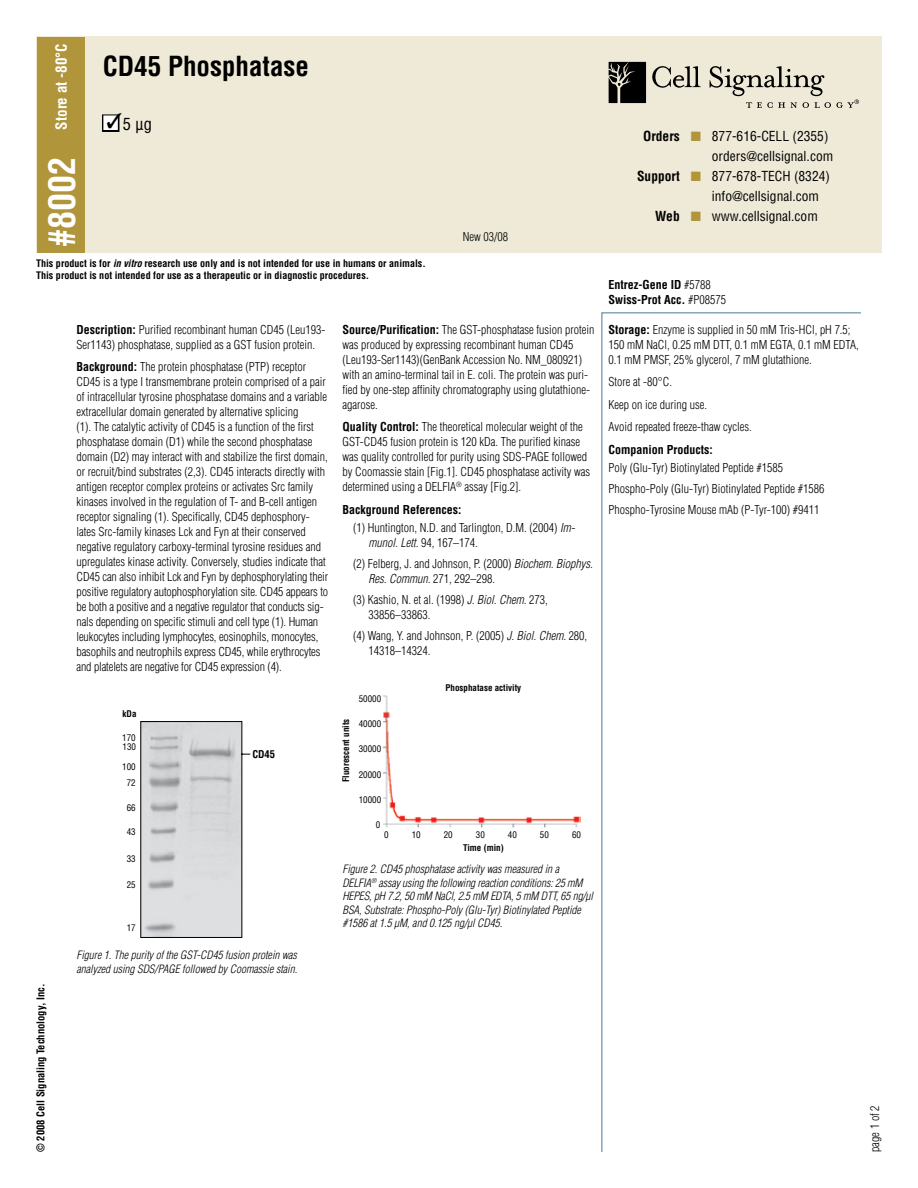
<style>
.page{position:relative;width:918px;height:1188px;background:#fff}
.page>*{position:absolute;margin:0;border:0;box-sizing:border-box;transform-origin:0 0}
.t1{font:700 condensed 36px "Helvetica";color:#fff}
.t2{font:700 condensed 27px "Helvetica";color:#000}
.t3{font:condensed 16.5px "Helvetica";color:#000}
.t4{font:700 condensed 15px "Helvetica";color:#fff}
.t5{font:condensed 13.5px "Helvetica";color:#000}
.t6{font:300 condensed 12px/15px "Helvetica";color:#000}
.t7{font:700 condensed 12px/15px "Helvetica";color:#000}
.t8{font:italic 300 condensed 11.25px/13.5px "Helvetica";color:#000}
.t9{font:700 condensed 10.5px "Helvetica";color:#000}
.t10{font:700 condensed 10.2px/12.1px "Helvetica";color:#000}
.t11{font:condensed 9px/9px "Helvetica";color:#000}
.t12{font:700 condensed 9px "Helvetica";color:#000}
.s1{color:#fff}
.s2{font-style:italic}
.s3{font-weight:700}
.s4{color:#b1953a}
.s5{font-weight:300}
</style>
<div class="page">
<svg style="left:601px;top:312px;width:260px;height:840px"></svg>
<div style="left:37px;top:36px;width:845px;height:217px;background:#efead8"></div>
<div style="left:37px;top:37px;width:48px;height:216px;background:#b1953a"></div>
<div style="left:102px;top:114px;width:17px;height:18px;border:3px solid #000"></div>
<svg style="left:609px;top:62px;width:37px;height:41px;background:#21201d"></svg>
<svg style="left:652px;top:66px;width:49px;height:22px"></svg>
<svg style="left:710px;top:66px;width:149px;height:42px"></svg>
<svg style="left:140px;top:721px;width:111px;height:217px;background:#cfd0d1"></svg>
<img style="left:383px;top:696px;width:197px;height:132px">
<svg style="left:107px;top:114px;width:13px;height:14px"></svg>
<p class="t4" style="left:52px;top:130px;width:88px;rotate:-90deg">Store at -80°C</p>
<h2 class="t2" style="left:103px;top:50px;width:208px">CD45 Phosphatase</h2>
<h3 class="t3" style="left:103px;top:114px;width:51px"><span class="s1">■</span> 5 µg</h3>
<h1 class="t1" style="left:39px;top:247px;width:91px;rotate:-90deg">#8002</h1>
<p class="t10" style="left:36px;top:257px;width:391px">This product is for <span class="s2">in vitro</span> research use only and is not intended for use in humans or animals.<br>This product is not intended for use as a therapeutic or in diagnostic procedures.</p>
<p class="t6" style="left:463px;top:229px;width:47px">New 03/08</p>
<p class="t9" style="left:34px;top:1152px;width:170px;rotate:-90deg">© 2008 Cell Signaling Technology, Inc.</p>
<p class="t6" style="left:76px;top:322px;width:250px"><span class="s3">Description:</span> Purified recombinant human CD45 (Leu193-<br>Ser1143) phosphatase, supplied as a GST fusion protein.</p>
<p class="t6" style="left:76px;top:359px;width:253px"><span class="s3">Background:</span> The protein phosphatase (PTP) receptor CD45 is a type I transmembrane protein comprised of a pair of intracellular tyrosine phosphatase domains and a variable extracellular domain generated by alternative splicing<br>(1). The catalytic activity of CD45 is a function of the first phosphatase domain (D1) while the second phosphatase domain (D2) may interact with and stabilize the first domain, or recruit/bind substrates (2,3). CD45 interacts directly with antigen receptor complex proteins or activates Src family kinases involved in the regulation of T- and B-cell antigen receptor signaling (1). Specifically, CD45 dephosphory&shy;lates Src-family kinases Lck and Fyn at their conserved negative regulatory carboxy-terminal tyrosine residues and upregulates kinase activity. Conversely, studies indicate that CD45 can also inhibit Lck and Fyn by dephosphorylating their positive regulatory autophosphorylation site. CD45 appears to be both a positive and a negative regulator that conducts sig&shy;nals depending on specific stimuli and cell type (1). Human leukocytes including lymphocytes, eosinophils, monocytes, basophils and neutrophils express CD45, while erythrocytes and platelets are negative for CD45 expression (4).</p>
<p class="t12" style="left:123px;top:709px;width:15px">kDa</p>
<p class="t11" style="left:122px;top:734px;width:15px">170<br>130</p>
<p class="t11" style="left:122px;top:758px;width:15px;line-height:16.4px;text-align:center">100<br>72</p>
<p class="t11" style="left:127px;top:803px;width:10px">66</p>
<p class="t11" style="left:127px;top:827px;width:10px">43</p>
<p class="t11" style="left:127px;top:854px;width:10px">33</p>
<p class="t11" style="left:127px;top:880px;width:10px">25</p>
<p class="t11" style="left:127px;top:923px;width:10px">17</p>
<p class="t9" style="left:252px;top:747px;width:24px">CD45</p>
<p class="t8" style="left:76px;top:948px;width:222px">Figure 1. The purity of the GST-CD45 fusion protein was analyzed using SDS/PAGE followed by Coomassie stain.</p>
<p class="t6" style="left:342px;top:322px;width:254px"><span class="s3">Source/Purification:</span> The GST-phosphatase fusion protein was produced by expressing recombinant human CD45 (Leu193-Ser1143)(GenBank Accession No. NM_080921) with an amino-terminal tail in E. coli. The protein was puri&shy;fied by one-step affinity chromatography using glutathione&shy;agarose.</p>
<p class="t6" style="left:342px;top:419px;width:249px"><span class="s3">Quality Control:</span> The theoretical molecular weight of the GST-CD45 fusion protein is 120 kDa. The purified kinase was quality controlled for purity using SDS-PAGE followed by Coomassie stain [Fig.1]. CD45 phosphatase activity was determined using a DELFIA<sup>®</sup> assay [Fig.2].</p>
<p class="t6" style="left:353px;top:500px;width:224px;line-height:18px;text-indent:-11px"><span class="s3">Background References:<br></span>(1) Huntington, N.D. and Tarlington, D.M. (2004) <span class="s2">Im-</span></p>
<p class="t6" style="left:353px;top:532px;width:241px;line-height:21px;text-indent:15px"><span class="s2">munol. Lett.</span> 94, 167–174.<br>(2) Felberg, J. and Johnson, P. (2000) <span class="s2">Biochem. Biophys.</span></p>
<p class="t6" style="left:353px;top:568px;width:196px;line-height:21px;text-indent:15px"><span class="s2">Res. Commun.</span> 271, 292–298.<br>(3) Kashio, N. et al. (1998) <span class="s2">J. Biol. Chem.</span> 273,</p>
<p class="t6" style="left:353px;top:604px;width:236px;line-height:21px;text-indent:15px">33856–33863.<br>(4) Wang, Y. and Johnson, P. (2005) <span class="s2">J. Biol. Chem.</span> 280,</p>
<p class="t6" style="left:369px;top:643px;width:63px">14318–14324.</p>
<p class="t12" style="left:340px;top:782px;width:65px;rotate:-90deg">Fluorescent units</p>
<p class="t11" style="left:359px;top:694px;width:24px">50000</p>
<p class="t11" style="left:359px;top:719px;width:24px">40000</p>
<p class="t11" style="left:359px;top:744px;width:24px">30000</p>
<p class="t11" style="left:359px;top:770px;width:24px">20000</p>
<p class="t11" style="left:359px;top:795px;width:24px">10000</p>
<p class="t11" style="left:376px;top:820px;width:6px">0</p>
<p class="t12" style="left:446px;top:682px;width:77px">Phosphatase activity</p>
<p class="t11" style="left:384px;top:830px;width:6px">0</p>
<p class="t11" style="left:412px;top:830px;width:10px">10</p>
<p class="t11" style="left:444px;top:830px;width:11px">20</p>
<p class="t11" style="left:476px;top:830px;width:10px">30</p>
<p class="t11" style="left:508px;top:830px;width:10px">40</p>
<p class="t11" style="left:540px;top:830px;width:10px">50</p>
<p class="t11" style="left:572px;top:830px;width:10px">60</p>
<p class="t12" style="left:463px;top:842px;width:42px">Time (min)</p>
<p class="t8" style="left:342px;top:862px;width:252px">Figure 2. CD45 phosphatase activity was measured in a DELFIA<sup>®</sup> assay using the following reaction conditions: 25 mM HEPES, pH 7.2, 50 mM NaCl, 2.5 mM EDTA, 5 mM DTT, 65 ng/μl BSA, Substrate: Phospho-Poly (Glu-Tyr) Biotinylated Peptide #1586 at 1.5 μM, and 0.125 ng/μl CD45.</p>
<p class="t5" style="left:643px;top:128px;width:187px"><span class="s3">Orders</span> <span class="s4">■</span> 877-616-CELL (2355)</p>
<p class="t5" style="left:712px;top:148px;width:123px">orders@cellsignal.com</p>
<p class="t5" style="left:637px;top:168px;width:194px"><span class="s3">Support</span> <span class="s4">■</span> 877-678-TECH (8324)</p>
<p class="t5" style="left:712px;top:188px;width:109px">info@cellsignal.com</p>
<p class="t5" style="left:655px;top:208px;width:164px"><span class="s3">Web</span> <span class="s4">■</span> www.cellsignal.com</p>
<p class="t7" style="left:609px;top:277px;width:119px">Entrez-Gene ID <span class="s5">#5788<br></span>Swiss-Prot Acc. <span class="s5">#P08575</span></p>
<p class="t6" style="left:609px;top:322px;width:252px"><span class="s3">Storage:</span> Enzyme is supplied in 50 mM Tris-HCl, pH 7.5;<br>150 mM NaCl, 0.25 mM DTT, 0.1 mM EGTA, 0.1 mM EDTA,<br>0.1 mM PMSF, 25% glycerol, 7 mM glutathione.</p>
<p class="t6" style="left:609px;top:370px;width:145px;line-height:22.5px">Store at -80°C.<br>Keep on ice during use.<br>Avoid repeated freeze-thaw cycles.</p>
<p class="t7" style="left:609px;top:442px;width:106px">Companion Products:</p>
<p class="t6" style="left:609px;top:457px;width:217px;line-height:21px">Poly (Glu-Tyr) Biotinylated Peptide #1585<br>Phospho-Poly (Glu-Tyr) Biotinylated Peptide #1586<br>Phospho-Tyrosine Mouse mAb (P-Tyr-100) #9411</p>
<p class="t6" style="left:867px;top:1152px;width:48px;rotate:-90deg">page of 2</p>
</div>
